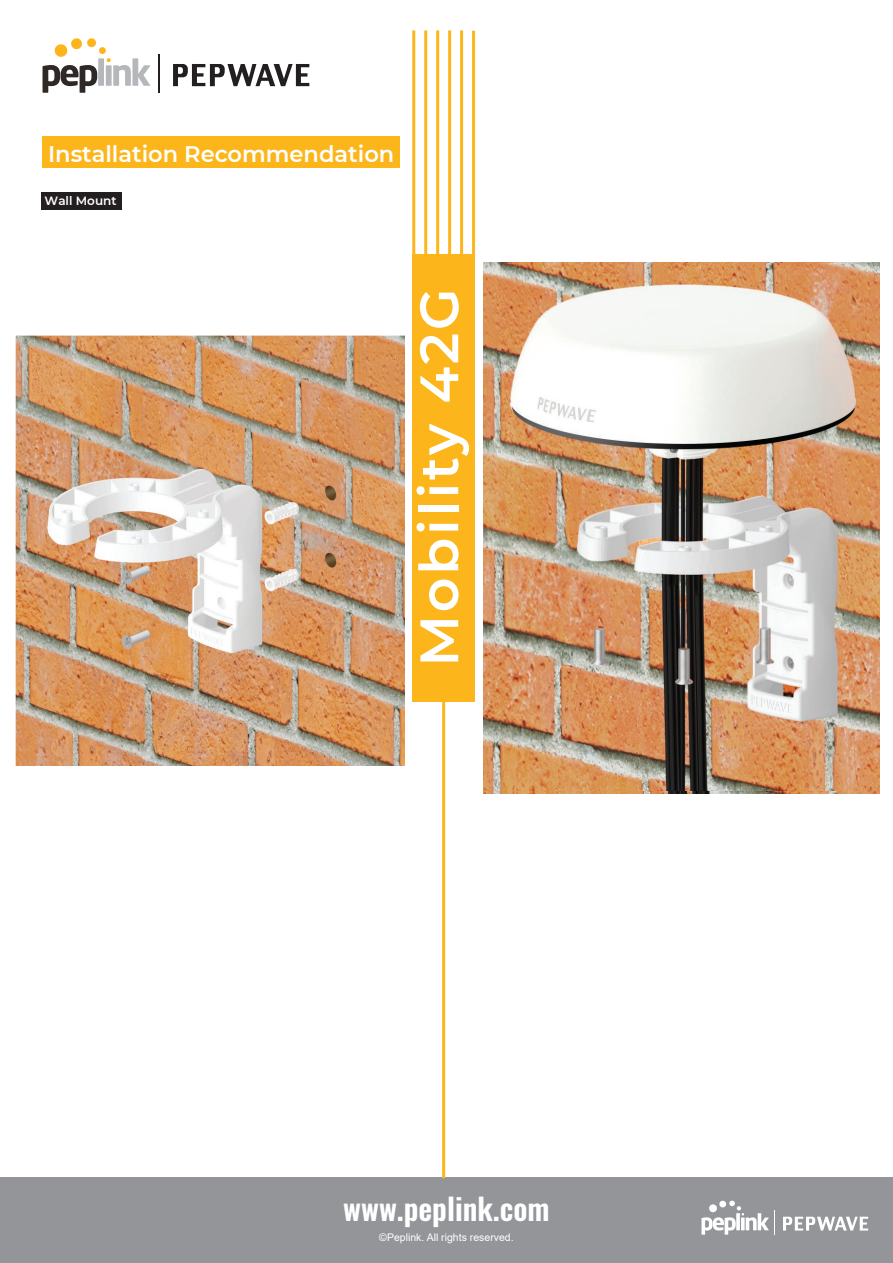
<style>
.page{position:relative;width:893px;height:1263px;background:#fff}
.page>*{position:absolute;margin:0;border:0;box-sizing:border-box;transform-origin:0 0}
.t1{font:600 54px "Montserrat";letter-spacing:.05em;color:#fff}
.t2{font:600 30px "Oswald";color:#fff}
.t3{font:600 22.5px "Montserrat";color:#fff}
.t4{font:600 12px "Montserrat";color:#fff}
.t5{font:10.5px "Arial";color:#fff}
</style>
<div class="page">
<div style="left:43px;top:136px;width:357px;height:32px;background:#fcb61c"></div>
<div style="left:0;top:1178px;width:893px;height:85px;background:#939598"></div>
<svg style="left:783px;top:1217px;width:85px;height:13px"></svg>
<svg style="left:701px;top:1200px;width:74px;height:35px"></svg>
<svg style="left:43px;top:38px;width:107px;height:55px"></svg>
<svg style="left:173px;top:64px;width:136px;height:22px"></svg>
<hr style="left:158px;top:54px;width:2px;height:39px;background:#231f20">
<div style="left:41px;top:193px;width:80px;height:17px;background:#231f20"></div>
<img style="left:483px;top:264px;width:396px;height:526px">
<hr style="left:412px;top:30px;width:3px;height:224px;background:#fcb61c">
<hr style="left:424px;top:30px;width:3px;height:224px;background:#fcb61c">
<hr style="left:436px;top:30px;width:3px;height:224px;background:#fcb61c">
<hr style="left:448px;top:30px;width:3px;height:224px;background:#fcb61c">
<hr style="left:460px;top:30px;width:3px;height:224px;background:#fcb61c">
<hr style="left:472px;top:31px;width:3px;height:223px;background:#fcb61c">
<div style="left:412px;top:254px;width:63px;height:447px;background:#fcb61c"></div>
<hr style="left:442px;top:701px;width:3px;height:477px;background:#fcb61c">
<img style="left:15px;top:335px;width:390px;height:431px">
<h3 class="t3" style="left:48px;top:138px;width:348px">Installation Recommendation</h3>
<p class="t4" style="left:45px;top:192px;width:73px">Wall Mount</p>
<h1 class="t1" style="left:401px;top:666px;width:380px;rotate:-90deg">Mobility 42G</h1>
<h2 class="t2" style="left:343px;top:1188px;width:208px">www.peplink.com</h2>
<p class="t5" style="left:379px;top:1230px;width:136px">©Peplink. All rights reserved.</p>
</div>
